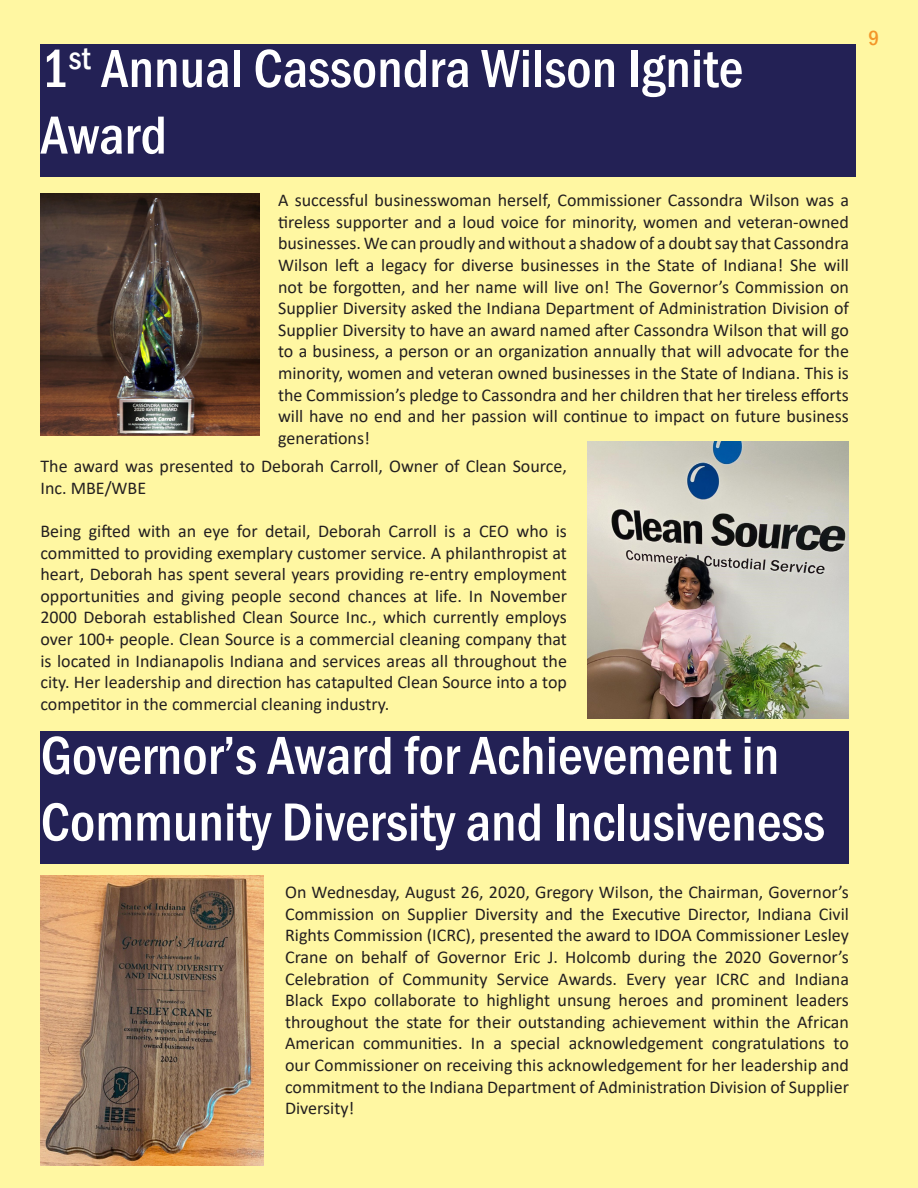
<style>
.page{position:relative;width:918px;height:1188px;background:#fff}
.page>*{position:absolute;margin:0;border:0;box-sizing:border-box;transform-origin:0 0}
.t1{font:500 condensed 55.5px/66.6px "Franklin Gothic";color:#fff}
.t2{font:500 condensed 21px "Franklin Gothic";color:#f39629}
.t3{font:18px/21.6px "Calibri";color:#231f20;text-align:justify}
</style>
<div class="page">
<div style="left:0;top:0;width:917px;height:1188px;background:#fff7a2"></div>
<img style="left:40px;top:875px;width:224px;height:290px">
<div style="left:40px;top:44px;width:816px;height:133px;background:#232155"></div>
<img style="left:40px;top:194px;width:220px;height:242px">
<img style="left:588px;top:441px;width:261px;height:278px">
<div style="left:40px;top:731px;width:809px;height:132px;background:#232155"></div>
<p class="t1" style="left:41px;top:35px;width:704px">1<sup>st</sup> Annual Cassondra Wilson Ignite<br>Award</p>
<p class="t3" style="left:278px;top:189px;width:572px">A successful businesswoman herself, Commissioner Cassondra Wilson was a tireless supporter and a loud voice for minority, women and veteran-owned businesses. We can proudly and without a shadow of a doubt say that Cassondra Wilson left a legacy for diverse businesses in the State of Indiana! She will not be forgotten, and her name will live on! The Governor’s Commission on Supplier Diversity asked the Indiana Department of Administration Division of Supplier Diversity to have an award named after Cassondra Wilson that will go to a business, a person or an organization annually that will advocate for the minority, women and veteran owned businesses in the State of Indiana. This is the Commission’s pledge to Cassondra and her children that her tireless efforts will have no end and her passion will continue to impact on future business generations!</p>
<p class="t3" style="left:40px;top:455px;width:528px">The award was presented to Deborah Carroll, Owner of Clean Source,<br>Inc. MBE/WBE</p>
<p class="t3" style="left:40px;top:520px;width:528px">Being gifted with an eye for detail, Deborah Carroll is a CEO who is committed to providing exemplary customer service. A philanthropist at heart, Deborah has spent several years providing re-entry employment opportunities and giving people second chances at life. In November 2000 Deborah established Clean Source Inc., which currently employs over 100+ people. Clean Source is a commercial cleaning company that is located in Indianapolis Indiana and services areas all throughout the city. Her leadership and direction has catapulted Clean Source into a top competitor in the commercial cleaning industry.</p>
<p class="t1" style="left:41px;top:722px;width:786px">Governor’s Award for Achievement in<br>Community Diversity and Inclusiveness</p>
<p class="t3" style="left:285px;top:881px;width:565px">On Wednesday, August 26, 2020, Gregory Wilson, the Chairman, Governor’s Commission on Supplier Diversity and the Executive Director, Indiana Civil Rights Commission (ICRC), presented the award to IDOA Commissioner Lesley Crane on behalf of Governor Eric J. Holcomb during the 2020 Governor’s Celebration of Community Service Awards. Every year ICRC and Indiana Black Expo collaborate to highlight unsung heroes and prominent leaders throughout the state for their outstanding achievement within the African American communities. In a special acknowledgement congratulations to our Commissioner on receiving this acknowledgement for her leadership and commitment to the Indiana Department of Administration Division of Supplier Diversity!</p>
<p class="t2" style="left:868px;top:25px;width:12px">9</p>
</div>
